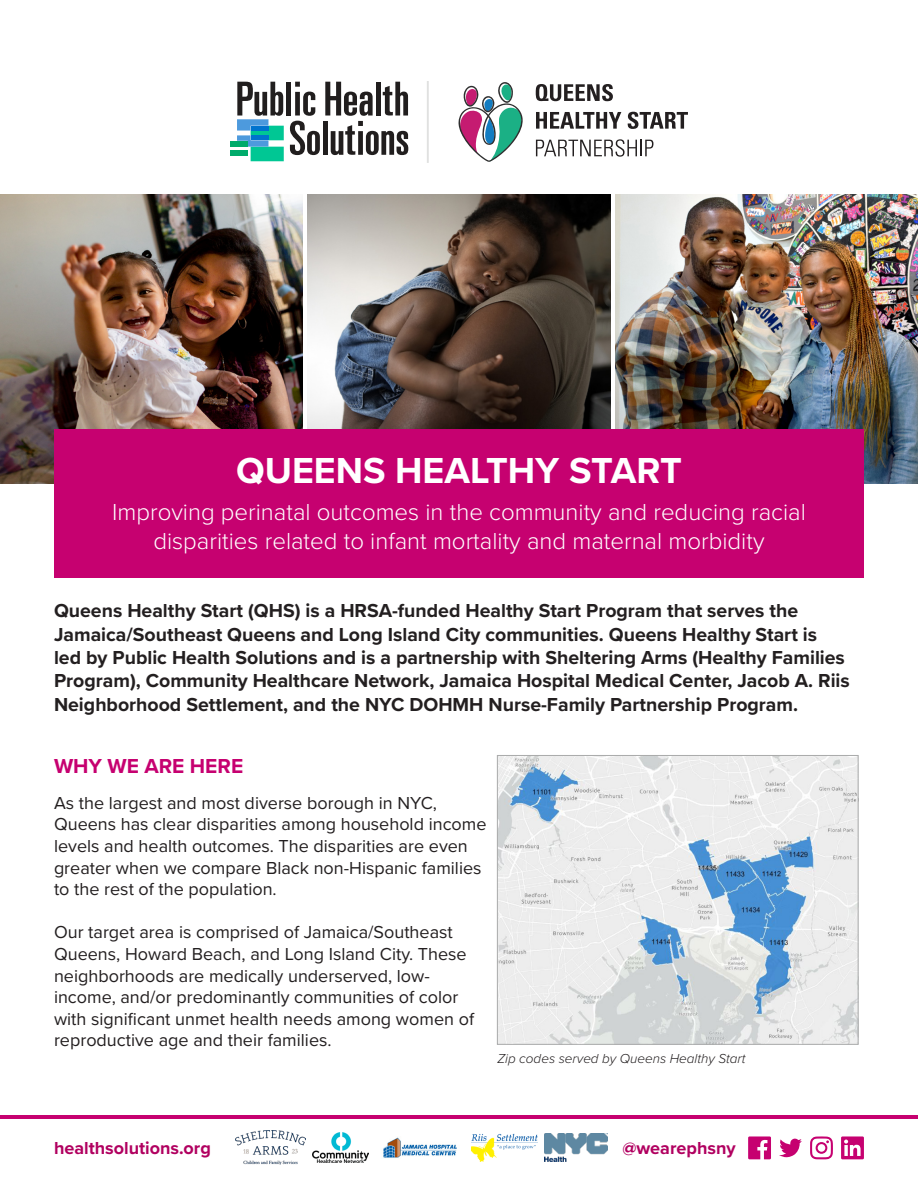
<style>
.page{position:relative;width:918px;height:1188px;background:#fff}
.page>*{position:absolute;margin:0;border:0;box-sizing:border-box;transform-origin:0 0}
.t1{font:700 37.5px "Proxima Nova";color:#fff}
.t2{font:300 24px/28.8px "Proxima Nova";color:#fff;text-align:center}
.t3{font:700 21px "Proxima Nova";color:#c60170}
.t4{font:700 19.5px/23.4px "Proxima Nova";color:#231f20}
.t5{font:18px/21.6px "Proxima Nova";color:#231f20}
.t6{font:700 18px "Proxima Nova";color:#b10060}
.t7{font:italic 300 13.5px "Proxima Nova";color:#231f20}
</style>
<div class="page">
<hr style="left:0;top:1116px;width:918px;height:3px;background:#c60170">
<svg style="left:810px;top:1136px;width:23px;height:23px"></svg>
<svg style="left:779px;top:1138px;width:23px;height:20px"></svg>
<svg style="left:748px;top:1136px;width:23px;height:23px"></svg>
<svg style="left:841px;top:1136px;width:23px;height:23px"></svg>
<img style="left:472px;top:1133px;width:66px;height:29px">
<img style="left:545px;top:1133px;width:62px;height:29px">
<img style="left:235px;top:1130px;width:70px;height:35px">
<img style="left:312px;top:1132px;width:57px;height:31px">
<img style="left:383px;top:1137px;width:74px;height:21px">
<img style="left:0;top:194px;width:302px;height:290px">
<img style="left:308px;top:194px;width:302px;height:235px">
<img style="left:616px;top:194px;width:302px;height:290px">
<div style="left:54px;top:429px;width:810px;height:149px;background:#c60170"></div>
<hr style="left:287px;top:82px;width:4px;height:34px;background:#211e1e">
<svg style="left:290px;top:82px;width:118px;height:73px"></svg>
<svg style="left:237px;top:82px;width:47px;height:79px"></svg>
<div style="left:251px;top:135px;width:17px;height:5px;background:#0073ce"></div>
<div style="left:251px;top:126px;width:17px;height:5px;background:#0073ce"></div>
<div style="left:230px;top:150px;width:18px;height:5px;background:#00ab6b"></div>
<div style="left:230px;top:141px;width:18px;height:6px;background:#00ab6b"></div>
<hr style="left:427px;top:81px;width:2px;height:82px;background:#e0e1e0">
<svg style="left:536px;top:84px;width:77px;height:17px"></svg>
<svg style="left:536px;top:112px;width:85px;height:17px"></svg>
<svg style="left:628px;top:112px;width:60px;height:17px"></svg>
<svg style="left:536px;top:139px;width:117px;height:18px"></svg>
<svg style="left:458px;top:82px;width:65px;height:80px"></svg>
<img style="left:499px;top:757px;width:357px;height:286px">
<div style="left:497px;top:755px;width:361px;height:290px;border:1px solid #aaabab"></div>
<p class="t1" style="left:236px;top:442px;width:447px">QUEENS HEALTHY START</p>
<p class="t2" style="left:112px;top:497px;width:695px">Improving perinatal outcomes in the community and reducing racial disparities related to infant mortality and maternal morbidity</p>
<p class="t4" style="left:54px;top:599px;width:797px">Queens Healthy Start (QHS) is a HRSA-funded Healthy Start Program that serves the Jamaica/Southeast Queens and Long Island City communities. Queens Healthy Start is<br>led by Public Health Solutions and is a partnership with Sheltering Arms (Healthy Families Program), Community Healthcare Network, Jamaica Hospital Medical Center, Jacob A. Riis Neighborhood Settlement, and the NYC DOHMH Nurse-Family Partnership Program.</p>
<p class="t3" style="left:54px;top:750px;width:191px">WHY WE ARE HERE</p>
<p class="t5" style="left:54px;top:791px;width:434px">As the largest and most diverse borough in NYC, Queens has clear disparities among household income levels and health outcomes. The disparities are even greater when we compare Black non-Hispanic families to the rest of the population.</p>
<p class="t5" style="left:54px;top:921px;width:422px">Our target area is comprised of Jamaica/Southeast Queens, Howard Beach, and Long Island City. These neighborhoods are medically underserved, low&shy;income, and/or predominantly communities of color with significant unmet health needs among women of reproductive age and their families.</p>
<p class="t7" style="left:497px;top:1049px;width:250px">Zip codes served by Queens Healthy Start</p>
<p class="t6" style="left:54px;top:1135px;width:158px">healthsolutions.org</p>
<p class="t6" style="left:622px;top:1135px;width:115px">@wearephsny</p>
</div>
